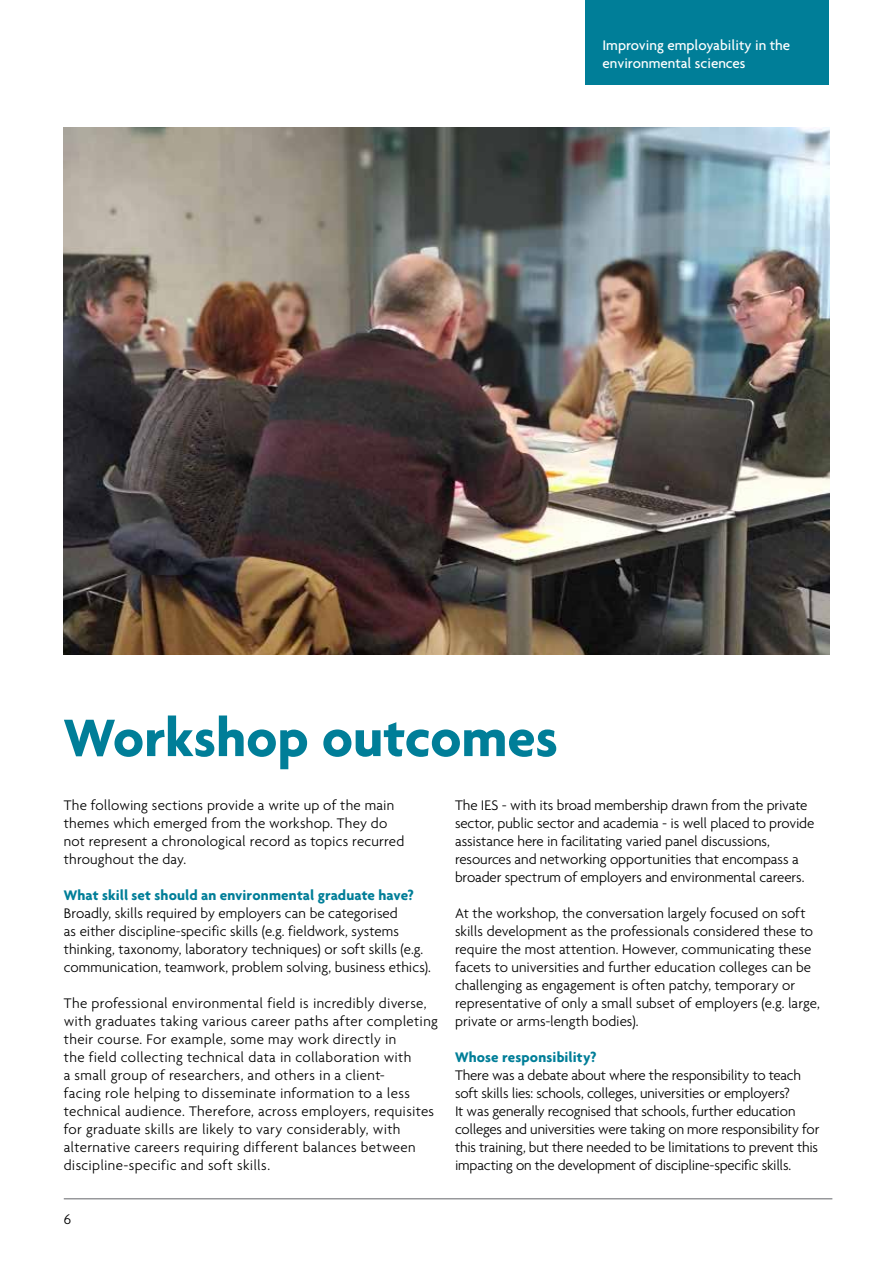
<style>
.page{position:relative;width:893px;height:1263px;background:#fff}
.page>*{position:absolute;margin:0;border:0;box-sizing:border-box;transform-origin:0 0}
.t1{font:700 57px "Agenda";color:#007e98}
.t2{font:300 15px/18px "Agenda";color:#000}
.t3{font:300 15px/18px "Agenda";letter-spacing:.02em;color:#000}
.t4{font:700 15px "Agenda";letter-spacing:.01em;color:#007e98}
.t5{font:500 15px/18px "Agenda";color:#fff}
</style>
<div class="page">
<img style="left:64px;top:128px;width:765px;height:527px">
<div style="left:585px;top:0;width:244px;height:85px;background:#007e98"></div>
<hr style="left:64px;top:1198px;width:768px;height:1px;background:#646569">
<p class="t5" style="left:602px;top:36px;width:189px">Improving employability in the environmental sciences</p>
<h1 class="t1" style="left:64px;top:703px;width:496px">Workshop outcomes</h1>
<p class="t2" style="left:64px;top:796px;width:342px">The following sections provide a write up of the main themes which emerged from the workshop. They do not represent a chronological record as topics recurred throughout the day.</p>
<p class="t4" style="left:64px;top:886px;width:352px">What skill set should an environmental graduate have?</p>
<p class="t2" style="left:64px;top:904px;width:369px">Broadly, skills required by employers can be categorised<br>as either discipline-specific skills (e.g. fieldwork, systems thinking, taxonomy, laboratory techniques) or soft skills (e.g. communication, teamwork, problem solving, business ethics).</p>
<p class="t3" style="left:64px;top:994px;width:376px">The professional environmental field is incredibly diverse, with graduates taking various career paths after completing their course. For example, some may work directly in<br>the field collecting technical data in collaboration with<br>a small group of researchers, and others in a client-<br>facing role helping to disseminate information to a less technical audience. Therefore, across employers, requisites for graduate skills are likely to vary considerably, with alternative careers requiring different balances between discipline-specific and soft skills.</p>
<p class="t2" style="left:64px;top:1210px;width:9px">6</p>
<p class="t2" style="left:455px;top:796px;width:361px">The IES - with its broad membership drawn from the private sector, public sector and academia - is well placed to provide assistance here in facilitating varied panel discussions, resources and networking opportunities that encompass a broader spectrum of employers and environmental careers.</p>
<p class="t2" style="left:455px;top:904px;width:366px">At the workshop, the conversation largely focused on soft skills development as the professionals considered these to require the most attention. However, communicating these facets to universities and further education colleges can be challenging as engagement is often patchy, temporary or representative of only a small subset of employers (e.g. large, private or arms-length bodies).</p>
<p class="t4" style="left:455px;top:1048px;width:143px">Whose responsibility?</p>
<p class="t2" style="left:455px;top:1066px;width:366px">There was a debate about where the responsibility to teach soft skills lies: schools, colleges, universities or employers?<br>It was generally recognised that schools, further education colleges and universities were taking on more responsibility for this training, but there needed to be limitations to prevent this impacting on the development of discipline-specific skills.</p>
</div>
